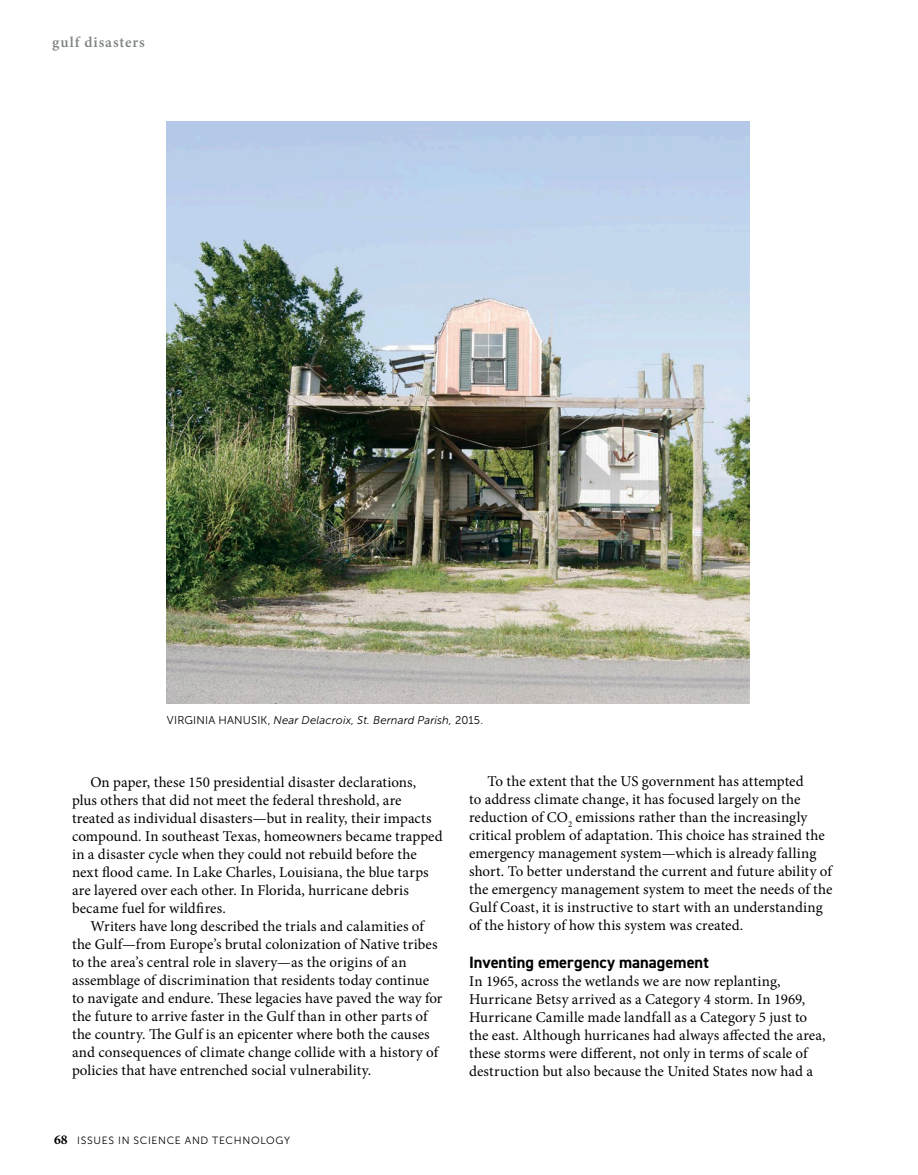
<style>
.page{position:relative;width:918px;height:1175px;background:#fff}
.page>*{position:absolute;margin:0;border:0;box-sizing:border-box;transform-origin:0 0}
.t1{font:700 16.5px "DIN2014";color:#000}
.t2{font:15px/18px "Minion Pro";letter-spacing:.005em;color:#000}
.t3{font:600 15px "Minion Pro";letter-spacing:.06em;color:#7f8284}
.t4{font:italic 11.25px "Museo Sans 300";letter-spacing:.015em;color:#000}
.t5{font:10.5px "Museo Sans 300";letter-spacing:.065em;color:#000}
.s1{font-style:normal}
.s2{font-family:"Minion Pro";font-weight:700;font-size:13.5px}
</style>
<div class="page">
<img style="left:167px;top:122px;width:582px;height:581px">
<p class="t3" style="left:52px;top:32px;width:94px">gulf disasters</p>
<p class="t4" style="left:167px;top:714px;width:318px"><span class="s1">VIRGINIA HANUSIK,</span> Near Delacroix, St. Bernard Parish, <span class="s1">2015.</span></p>
<p class="t2" style="left:72px;top:773px;width:372px;text-indent:18px">On paper, these 150 presidential disaster declarations, plus others that did not meet the federal threshold, are treated as individual disasters—but in reality, their impacts compound. In southeast Texas, homeowners became trapped in a disaster cycle when they could not rebuild before the next flood came. In Lake Charles, Louisiana, the blue tarps are layered over each other. In Florida, hurricane debris became fuel for wildfires.</p>
<p class="t2" style="left:72px;top:917px;width:372px;text-indent:18px">Writers have long described the trials and calamities of the Gulf—from Europe’s brutal colonization of Native tribes to the area’s central role in slavery—as the origins of an assemblage of discrimination that residents today continue to navigate and endure. These legacies have paved the way for the future to arrive faster in the Gulf than in other parts of the country. The Gulf is an epicenter where both the causes and consequences of climate change collide with a history of policies that have entrenched social vulnerability.</p>
<p class="t5" style="left:54px;top:1135px;width:238px"><span class="s2">68</span> ISSUES IN SCIENCE AND TECHNOLOGY</p>
<p class="t2" style="left:469px;top:772px;width:365px;text-indent:18px">To the extent that the US government has attempted<br>to address climate change, it has focused largely on the reduction of CO<sub>2</sub> emissions rather than the increasingly critical problem of adaptation. This choice has strained the emergency management system—which is already falling short. To better understand the current and future ability of the emergency management system to meet the needs of the Gulf Coast, it is instructive to start with an understanding of the history of how this system was created.</p>
<p class="t1" style="left:469px;top:951px;width:241px">Inventing emergency management</p>
<p class="t2" style="left:469px;top:972px;width:358px">In 1965, across the wetlands we are now replanting, Hurricane Betsy arrived as a Category 4 storm. In 1969, Hurricane Camille made landfall as a Category 5 just to the east. Although hurricanes had always affected the area, these storms were different, not only in terms of scale of destruction but also because the United States now had a</p>
</div>
